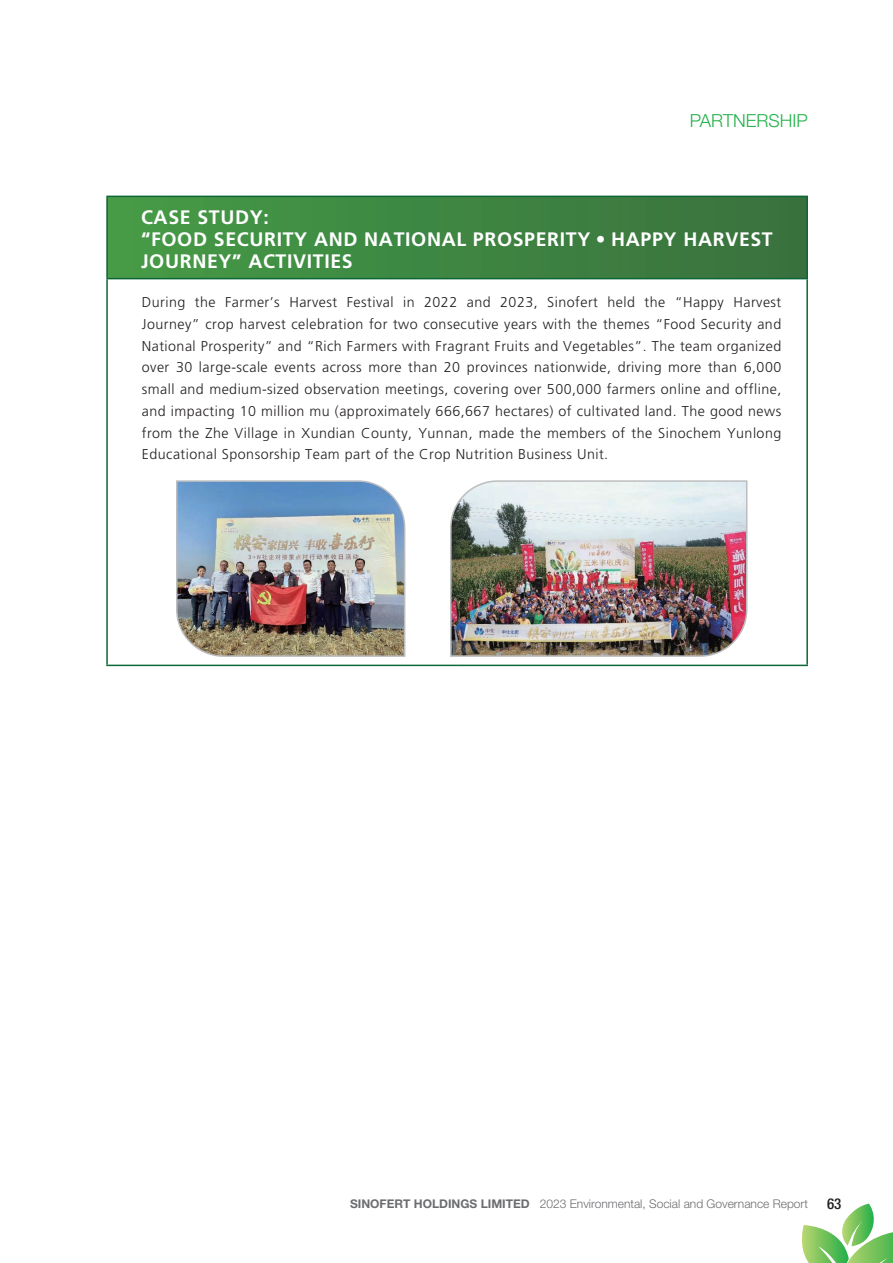
<style>
.page{position:relative;width:893px;height:1263px;background:#fff}
.page>*{position:absolute;margin:0;border:0;box-sizing:border-box;transform-origin:0 0}
.t1{font:700 19.5px/21.8px "Frutiger LT Std";letter-spacing:.035em;color:#fff}
.t2{font:300 18px "Helvetica Neue LT Std";color:#23b24b}
.t3{font:500 condensed 15px "Helvetica Neue LT Std";color:#231f20}
.t4{font:300 14.25px/21.8px "Frutiger LT Std";letter-spacing:.035em;color:#231f20;text-align:justify}
.t5{font:300 12px "Helvetica Neue LT Std";color:#6c6d70}
.s1{font-weight:700}
</style>
<div class="page">
<svg style="left:801px;top:1203px;width:92px;height:60px"></svg>
<div style="left:107px;top:196px;width:700px;height:83px;background:linear-gradient(to right,#459b47,#39713d)"></div>
<hr style="left:106px;top:196px;width:351px;height:1px;background:#0c6638">
<hr style="left:106px;top:197px;width:2px;height:81px;background:#0c6638">
<hr style="left:457px;top:196px;width:351px;height:1px;background:#0c6638">
<hr style="left:806px;top:197px;width:2px;height:81px;background:#0c6638">
<hr style="left:106px;top:278px;width:351px;height:1px;background:#0c6638">
<hr style="left:106px;top:279px;width:2px;height:386px;background:#0c6638">
<hr style="left:457px;top:278px;width:351px;height:1px;background:#0c6638">
<hr style="left:806px;top:279px;width:2px;height:386px;background:#0c6638">
<hr style="left:106px;top:665px;width:351px;height:1px;background:#0c6638">
<hr style="left:457px;top:665px;width:351px;height:1px;background:#0c6638">
<img style="left:176px;top:480px;width:230px;height:177px">
<img style="left:450px;top:480px;width:298px;height:177px">
<p class="t2" style="left:690px;top:109px;width:120px">PARTNERSHIP</p>
<h1 class="t1" style="left:141px;top:207px;width:633px">CASE STUDY:<br>“FOOD SECURITY AND NATIONAL PROSPERITY • HAPPY HARVEST<br>JOURNEY” ACTIVITIES</h1>
<p class="t4" style="left:142px;top:291px;width:641px">During the Farmer’s Harvest Festival in 2022 and 2023, Sinofert held the “Happy Harvest Journey” crop harvest celebration for two consecutive years with the themes “Food Security and National Prosperity” and “Rich Farmers with Fragrant Fruits and Vegetables”. The team organized over 30 large-scale events across more than 20 provinces nationwide, driving more than 6,000 small and medium-sized observation meetings, covering over 500,000 farmers online and offline, and impacting 10 million mu (approximately 666,667 hectares) of cultivated land. The good news from the Zhe Village in Xundian County, Yunnan, made the members of the Sinochem Yunlong Educational Sponsorship Team part of the Crop Nutrition Business Unit.</p>
<p class="t5" style="left:350px;top:1196px;width:459px"><span class="s1">SINOFERT HOLDINGS LIMITED</span> 2023 Environmental, Social and Governance Report</p>
<p class="t3" style="left:827px;top:1194px;width:16px">63</p>
</div>
